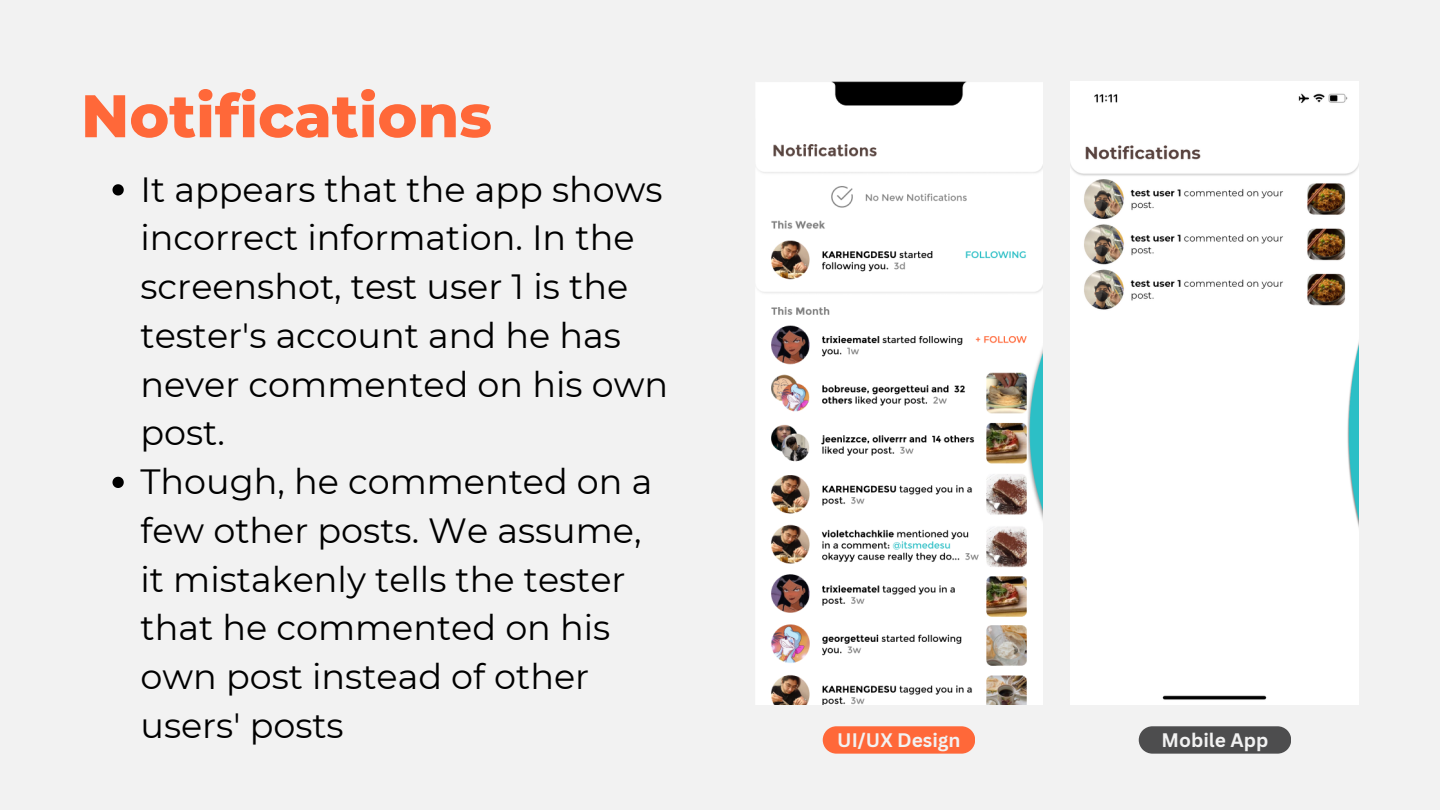
<style>
.page{position:relative;width:1440px;height:810px;background:#f2f2f2}
.page>*{position:absolute;margin:0;border:0;box-sizing:border-box;transform-origin:0 0}
.t1{font:800 60px "Montserrat";color:#ff6839}
.t2{font:35px/48.8px "Montserrat";color:#000}
.t3{font:700 19.1px "Canva Sans";color:#f2f2f2}
</style>
<div class="page">
<svg style="left:823px;top:726px;width:152px;height:28px;background:#fe7043"></svg>
<svg style="left:1139px;top:726px;width:152px;height:28px;background:#565657"></svg>
<img style="left:756px;top:81px;width:286px;height:623px">
<img style="left:1071px;top:81px;width:288px;height:623px">
<svg style="left:112px;top:184px;width:12px;height:12px"></svg>
<svg style="left:112px;top:477px;width:12px;height:11px"></svg>
<p class="t1" style="left:81px;top:79px;width:413px">Notifications</p>
<p class="t2" style="left:140px;top:165px;width:529px">It appears that the app shows incorrect information. In the screenshot, test user 1 is the tester's account and he has never commented on his own post.</p>
<p class="t2" style="left:140px;top:457px;width:513px">Though, he commented on a few other posts. We assume, it mistakenly tells the tester that he commented on his own post instead of other users' posts</p>
<p class="t3" style="left:837px;top:726px;width:125px">UI/UX Design</p>
<p class="t3" style="left:1162px;top:726px;width:108px">Mobile App</p>
</div>
